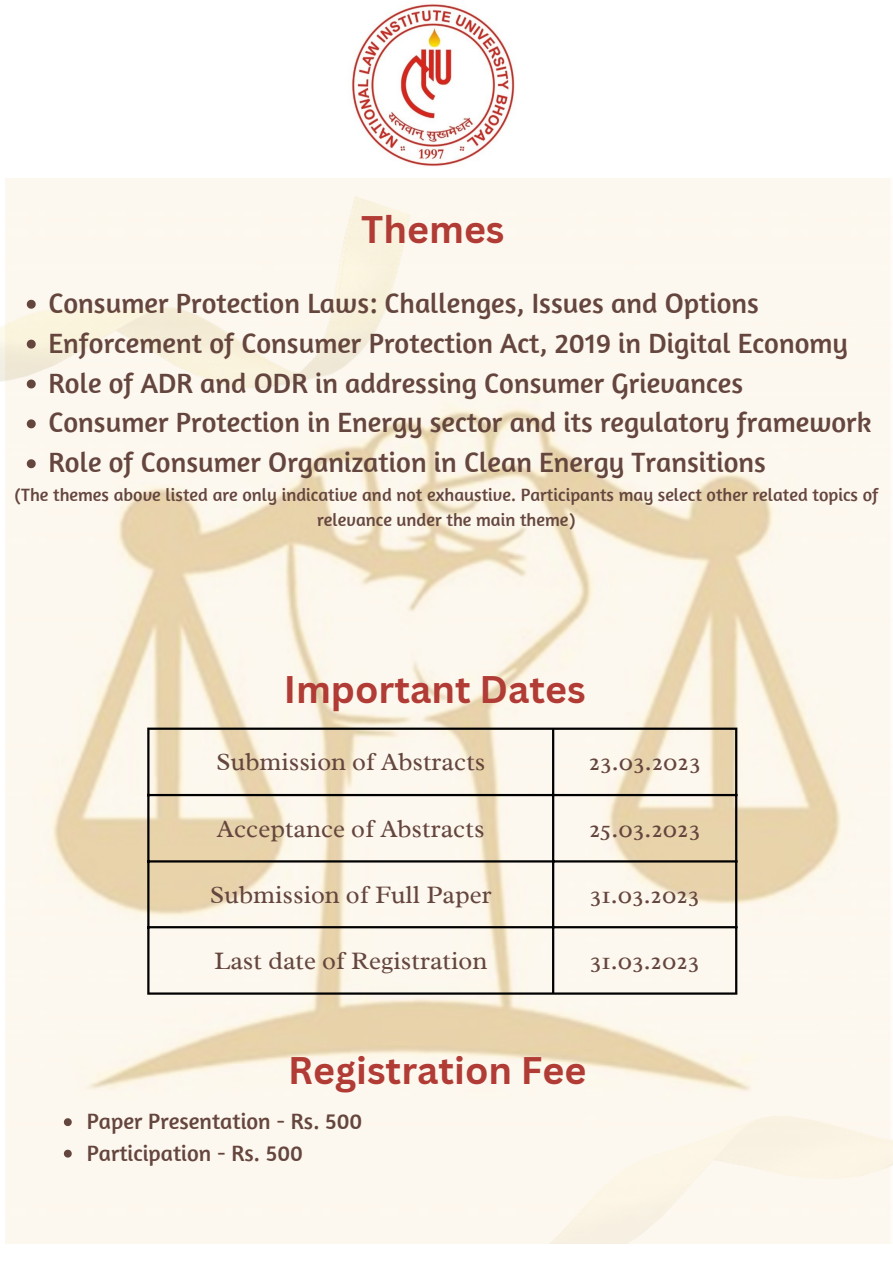
<style>
.page{position:relative;width:893px;height:1264px;background:#fff}
.page>*{position:absolute;margin:0;border:0;box-sizing:border-box;transform-origin:0 0}
.t1{font:700 37.5px "Canva Sans";color:#b13b35}
.t2{font:28.5px/39.9px "Amaranth";color:#65463e}
.t3{font:25.5px "Radley";color:#65463e}
.t4{font:22.65px/31.5px "Amaranth";color:#65463e}
.t5{font:18.3px/25px "Amaranth";color:#65463e;text-align:center}
</style>
<div class="page">
<img style="left:5px;top:178px;width:887px;height:1065px">
<img style="left:0;top:178px;width:417px;height:315px">
<img style="left:351px;top:4px;width:164px;height:163px">
<hr style="left:147px;top:729px;width:2px;height:263px;background:#000">
<hr style="left:552px;top:729px;width:2px;height:263px;background:#000">
<hr style="left:735px;top:729px;width:2px;height:263px;background:#000">
<hr style="left:147px;top:727px;width:590px;height:2px;background:#000">
<hr style="left:147px;top:794px;width:590px;height:2px;background:#000">
<hr style="left:147px;top:860px;width:590px;height:2px;background:#000">
<hr style="left:147px;top:926px;width:590px;height:2px;background:#000">
<hr style="left:147px;top:992px;width:590px;height:2px;background:#000">
<svg style="left:27px;top:300px;width:9px;height:9px"></svg>
<svg style="left:27px;top:339px;width:9px;height:9px"></svg>
<svg style="left:27px;top:379px;width:9px;height:9px"></svg>
<svg style="left:27px;top:419px;width:9px;height:9px"></svg>
<svg style="left:27px;top:459px;width:9px;height:9px"></svg>
<svg style="left:64px;top:1118px;width:8px;height:8px"></svg>
<svg style="left:64px;top:1149px;width:8px;height:8px"></svg>
<h1 class="t1" style="left:361px;top:203px;width:145px">Themes</h1>
<p class="t2" style="left:49px;top:282px;width:824px">Consumer Protection Laws: Challenges, Issues and Options Enforcement of Consumer Protection Act, 2019 in Digital Economy Role of ADR and ODR in addressing Consumer Grievances<br>Consumer Protection in Energy sector and its regulatory framework Role of Consumer Organization in Clean Energy Transitions</p>
<p class="t5" style="left:14px;top:481px;width:866px">(The themes above listed are only indicative and not exhaustive. Participants may select other related topics of relevance under the main theme)</p>
<h1 class="t1" style="left:284px;top:663px;width:303px">Important Dates</h1>
<p class="t3" style="left:216px;top:745px;width:271px">Submission of Abstracts</p>
<p class="t3" style="left:588px;top:745px;width:113px">23.03.2023</p>
<p class="t3" style="left:217px;top:812px;width:269px">Acceptance of Abstracts</p>
<p class="t3" style="left:589px;top:812px;width:113px">25.03.2023</p>
<p class="t3" style="left:210px;top:878px;width:283px">Submission of Full Paper</p>
<p class="t3" style="left:590px;top:878px;width:111px">31.03.2023</p>
<p class="t3" style="left:214px;top:944px;width:274px">Last date of Registration</p>
<p class="t3" style="left:590px;top:944px;width:111px">31.03.2023</p>
<h1 class="t1" style="left:288px;top:1043px;width:300px">Registration Fee</h1>
<p class="t4" style="left:87px;top:1105px;width:277px">Paper Presentation - Rs. 500<br>Participation - Rs. 500</p>
</div>
